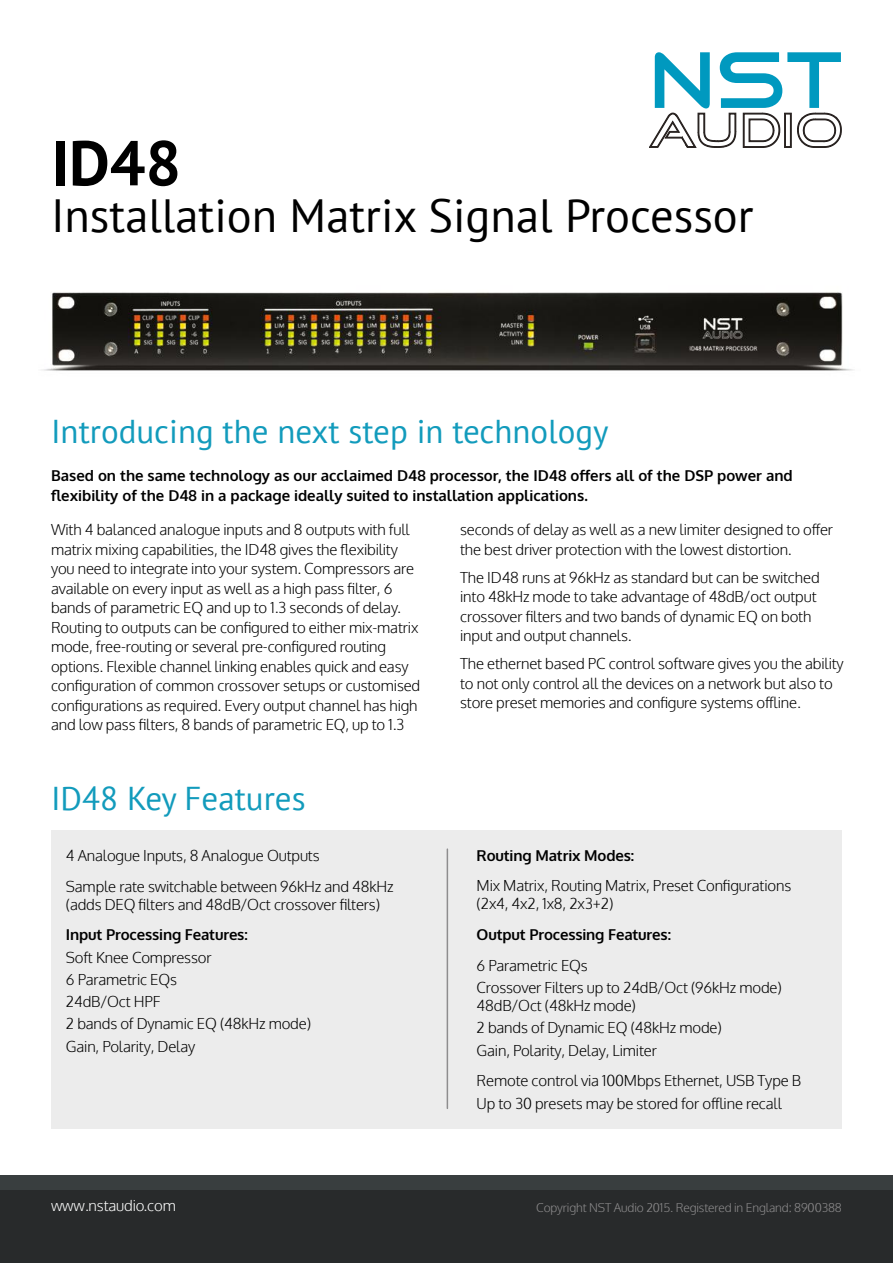
<style>
.page{position:relative;width:893px;height:1263px;background:#fff}
.page>*{position:absolute;margin:0;border:0;box-sizing:border-box;transform-origin:0 0}
.t1{font:700 63px "PT Sans";color:#000}
.t2{font:46.5px "PT Sans";color:#000}
.t3{font:33px "PT Sans";color:#129bbc}
.t4{font:300 15px/19.5px "Oxygen";letter-spacing:-.01em;color:#000}
.t5{font:700 15px/19.5px "Oxygen";color:#000}
.t6{font:300 15px "Oxygen";letter-spacing:-.01em;color:#fff}
.t7{font:300 12px "Oxygen";letter-spacing:-.01em;color:#8e8d8e}
</style>
<div class="page">
<img style="left:42px;top:292px;width:811px;height:79px">
<svg style="left:649px;top:52px;width:192px;height:96px"></svg>
<div style="left:0;top:1176px;width:893px;height:87px;background:#393e3f"></div>
<div style="left:0;top:1191px;width:893px;height:72px;background:#282a2b"></div>
<div style="left:51px;top:830px;width:791px;height:298px;background:#ececec"></div>
<hr style="left:447px;top:849px;width:1px;height:259px;background:#8e8d8e">
<h1 class="t1" style="left:51px;top:122px;width:132px">ID48</h1>
<h2 class="t2" style="left:51px;top:186px;width:704px">Installation Matrix Signal Processor</h2>
<h3 class="t3" style="left:51px;top:410px;width:559px">Introducing the next step in technology</h3>
<p class="t5" style="left:51px;top:466px;width:743px">Based on the same technology as our acclaimed D48 processor, the ID48 offers all of the DSP power and flexibility of the D48 in a package ideally suited to installation applications.</p>
<p class="t4" style="left:51px;top:521px;width:371px">With 4 balanced analogue inputs and 8 outputs with full matrix mixing capabilities, the ID48 gives the flexibility you need to integrate into your system. Compressors are available on every input as well as a high pass filter, 6 bands of parametric EQ and up to 1.3 seconds of delay.<br>Routing to outputs can be configured to either mix-matrix mode, free-routing or several pre-configured routing options. Flexible channel linking enables quick and easy configuration of common crossover setups or customised configurations as required. Every output channel has high and low pass filters, 8 bands of parametric EQ, up to 1.3</p>
<p class="t4" style="left:460px;top:521px;width:374px">seconds of delay as well as a new limiter designed to offer the best driver protection with the lowest distortion.</p>
<p class="t4" style="left:460px;top:568px;width:361px">The ID48 runs at 96kHz as standard but can be switched into 48kHz mode to take advantage of 48dB/oct output crossover filters and two bands of dynamic EQ on both input and output channels.</p>
<p class="t4" style="left:460px;top:655px;width:385px">The ethernet based PC control software gives you the ability to not only control all the devices on a network but also to store preset memories and configure systems offline.</p>
<h3 class="t3" style="left:51px;top:777px;width:256px">ID48 Key Features</h3>
<p class="t4" style="left:66px;top:840px;width:329px;line-height:30.8px">4 Analogue Inputs, 8 Analogue Outputs<br>Sample rate switchable between 96kHz and 48kHz</p>
<p class="t4" style="left:66px;top:895px;width:316px">(adds DEQ filters and 48dB/Oct crossover filters)</p>
<p class="t5" style="left:66px;top:925px;width:183px">Input Processing Features:</p>
<p class="t4" style="left:66px;top:946px;width:247px;line-height:22.2px">Soft Knee Compressor<br>6 Parametric EQs<br>24dB/Oct HPF<br>2 bands of Dynamic EQ (48kHz mode)<br>Gain, Polarity, Delay</p>
<p class="t6" style="left:51px;top:1196px;width:126px">www.nstaudio.com</p>
<p class="t5" style="left:477px;top:846px;width:159px">Routing Matrix Modes:</p>
<p class="t4" style="left:477px;top:877px;width:316px;line-height:18px">Mix Matrix, Routing Matrix, Preset Configurations (2x4, 4x2, 1x8, 2x3+2)</p>
<p class="t5" style="left:477px;top:925px;width:196px">Output Processing Features:</p>
<p class="t4" style="left:477px;top:955px;width:307px;line-height:22.2px">6 Parametric EQs<br>Crossover Filters up to 24dB/Oct (96kHz mode)</p>
<p class="t4" style="left:477px;top:995px;width:247px;line-height:22.2px">48dB/Oct (48kHz mode)<br>2 bands of Dynamic EQ (48kHz mode)<br>Gain, Polarity, Delay, Limiter</p>
<p class="t4" style="left:477px;top:1070px;width:326px;line-height:22.2px">Remote control via 100Mbps Ethernet, USB Type B<br>Up to 30 presets may be stored for offline recall</p>
<p class="t7" style="left:536px;top:1200px;width:307px">Copyright NST Audio 2015. Registered in England: 8900388</p>
</div>
